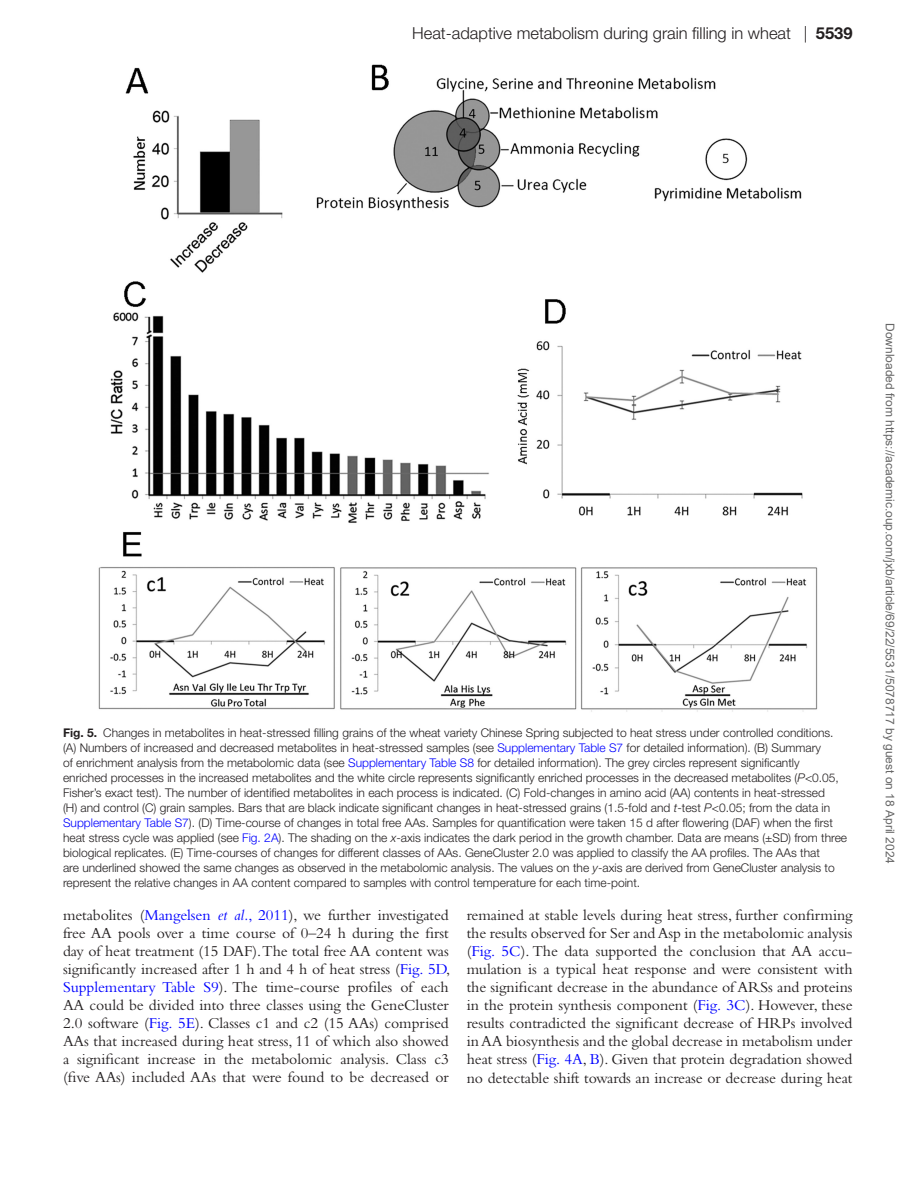
<style>
.page{position:relative;width:919px;height:1187px;background:#fff}
.page>*{position:absolute;margin:0;border:0;box-sizing:border-box;transform-origin:0 0}
.t1{font:300 16.5px "Helvetica Neue LT Std";color:#231f20}
.t2{font:15.75px/18px "Bembo Std";letter-spacing:-.005em;color:#231f20;text-align:justify}
.t3{font:300 12px/15px "Helvetica Neue LT Std";color:#231f20}
.t4{font:12px "Arial";color:#666}
.s1{font-weight:700}
.s2{color:#00f}
.s3{font-style:italic}
.s4{font-style:italic;color:#00f}
</style>
<div class="page">
<img style="left:98px;top:64px;width:719px;height:648px">
<h1 class="t1" style="left:412px;top:23px;width:442px">Heat-adaptive metabolism during grain filling in wheat | <span class="s1">5539</span></h1>
<p class="t3" style="left:63px;top:725px;width:785px"><span class="s1">Fig. 5.</span> Changes in metabolites in heat-stressed filling grains of the wheat variety Chinese Spring subjected to heat stress under controlled conditions. (A) Numbers of increased and decreased metabolites in heat-stressed samples (see <span class="s2">Supplementary Table S7</span> for detailed information). (B) Summary<br>of enrichment analysis from the metabolomic data (see <span class="s2">Supplementary Table S8</span> for detailed information). The grey circles represent significantly enriched processes in the increased metabolites and the white circle represents significantly enriched processes in the decreased metabolites (<span class="s3">P</span>&lt;0.05, Fisher’s exact test). The number of identified metabolites in each process is indicated. (C) Fold-changes in amino acid (AA) contents in heat-stressed<br>(H) and control (C) grain samples. Bars that are black indicate significant changes in heat-stressed grains (1.5-fold and <span class="s3">t</span>-test <span class="s3">P</span>&lt;0.05; from the data in <span class="s2">Supplementary Table S7</span>). (D) Time-course of changes in total free AAs. Samples for quantification were taken 15 d after flowering (DAF) when the first heat stress cycle was applied (see <span class="s2">Fig. 2A</span>). The shading on the <span class="s3">x</span>-axis indicates the dark period in the growth chamber. Data are means (±SD) from three biological replicates. (E) Time-courses of changes for different classes of AAs. GeneCluster 2.0 was applied to classify the AA profiles. The AAs that<br>are underlined showed the same changes as observed in the metabolomic analysis. The values on the <span class="s3">y</span>-axis are derived from GeneCluster analysis to represent the relative changes in AA content compared to samples with control temperature for each time-point.</p>
<p class="t2" style="left:63px;top:906px;width:389px">metabolites (<span class="s2">Mangelsen</span> <span class="s4">et al.</span><span class="s2">, 2011</span>), we further investigated free AA pools over a time course of 0–24 h during the first day of heat treatment (15 DAF).The total free AA content was significantly increased after 1 h and 4 h of heat stress (<span class="s2">Fig. 5D</span>, <span class="s2">Supplementary Table S9</span>). The time-course profiles of each AA could be divided into three classes using the GeneCluster 2.0 software (<span class="s2">Fig. 5E</span>). Classes c1 and c2 (15 AAs) comprised AAs that increased during heat stress, 11 of which also showed a significant increase in the metabolomic analysis. Class c3 (five AAs) included AAs that were found to be decreased or</p>
<p class="t2" style="left:466px;top:906px;width:387px">remained at stable levels during heat stress, further confirming the results observed for Ser and Asp in the metabolomic analysis (<span class="s2">Fig. 5C</span>). The data supported the conclusion that AA accu&shy;mulation is a typical heat response and were consistent with the significant decrease in the abundance of ARSs and proteins in the protein synthesis component (<span class="s2">Fig. 3C</span>). However, these results contradicted the significant decrease of HRPs involved in AA biosynthesis and the global decrease in metabolism under heat stress (<span class="s2">Fig. 4A</span>, <span class="s2">B</span>). Given that protein degradation showed no detectable shift towards an increase or decrease during heat</p>
<p class="t4" style="left:894px;top:323px;width:542px;rotate:90deg">Downloaded from https://academic.oup.com/jxb/article/69/22/5531/5078717 by guest on 18 April 2024</p>
</div>
